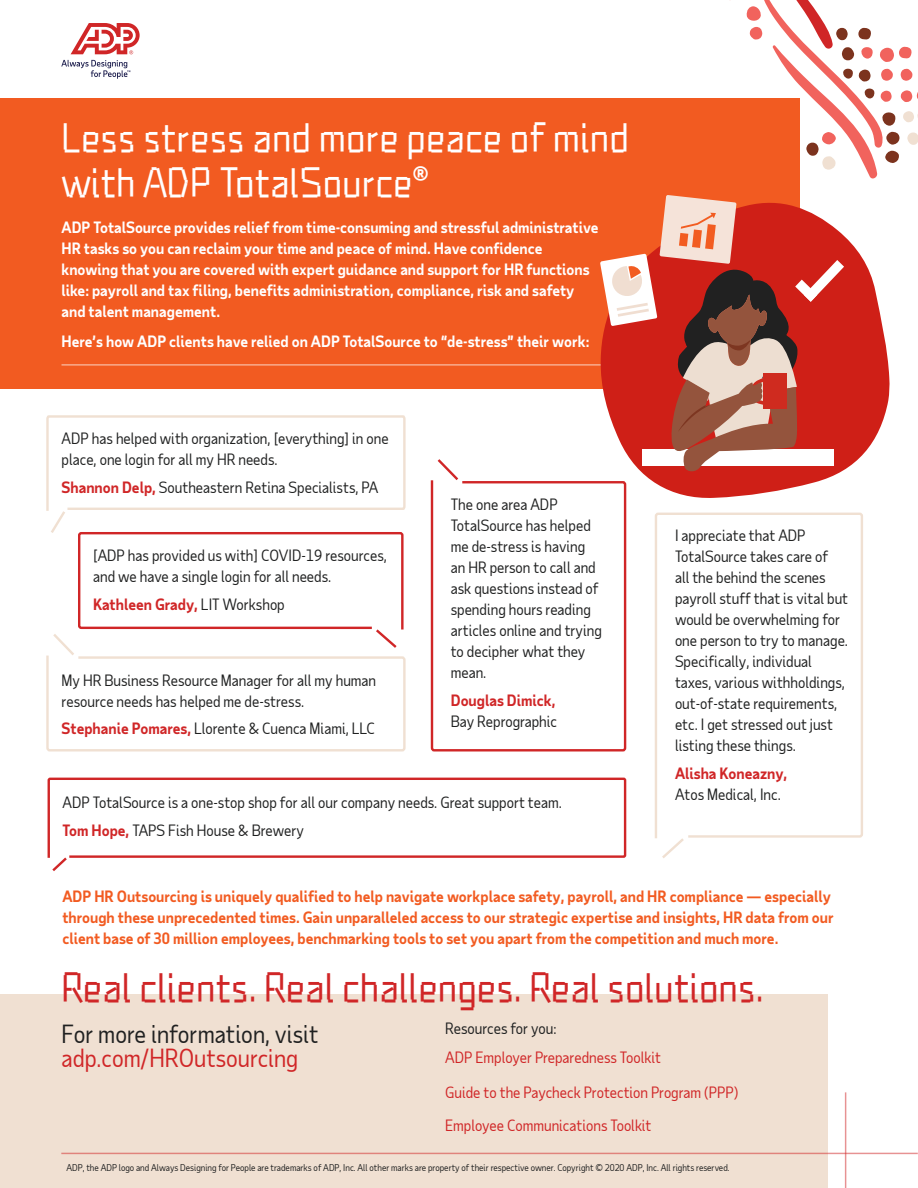
<style>
.page{position:relative;width:918px;height:1188px;background:#fff}
.page>*{position:absolute;margin:0;border:0;box-sizing:border-box;transform-origin:0 0}
.t1{font:39px/45px "Taub Display 30";color:#fff}
.t2{font:39px "Taub Display 30";color:#d02627}
.Body{font:24px/24px "Taub Sans";color:#202121}
.Body-2{font:15px/21px "Taub Sans";color:#202121}
.t3{font:700 15px/21px "Taub Sans";color:#fff}
.Second-level_heading{font:700 15px/21px "Taub Sans";color:#f25b21}
.Body-3{font:15px "Taub Sans";color:#d02627}
.Body-4{font:700 15px "Taub Sans";color:#d02627}
.t4{font:9px "Taub Sans";color:#202121}
.s1{font-family:"Taub Sans";font-weight:700}
.s2{font-weight:700;color:#d02627}
.s3{font-weight:400;color:#202121}
.s4{color:#d02627}
</style>
<div class="page">
<div style="left:0;top:98px;width:800px;height:290px;background:#f25b21"></div>
<hr style="left:62px;top:364px;width:856px;height:2px;background:#fff">
<svg style="left:71px;top:23px;width:69px;height:31px"></svg>
<svg style="left:61px;top:60px;width:69px;height:19px"></svg>
<div style="left:0;top:995px;width:828px;height:193px;background:#f0e0d2"></div>
<hr style="left:845px;top:1092px;width:1px;height:96px;background:#d02627">
<hr style="left:61px;top:1153px;width:857px;height:1px;background:#d02627">
<svg style="left:46px;top:415px;width:360px;height:118px"></svg>
<svg style="left:77px;top:531px;width:328px;height:100px"></svg>
<svg style="left:47px;top:777px;width:580px;height:94px"></svg>
<svg style="left:46px;top:631px;width:360px;height:121px"></svg>
<svg style="left:430px;top:459px;width:197px;height:293px"></svg>
<svg style="left:746px;top:0;width:172px;height:179px"></svg>
<svg style="left:654px;top:512px;width:209px;height:346px"></svg>
<svg style="left:600px;top:236px;width:290px;height:264px;fill:#cf1f17"></svg>
<svg style="left:600px;top:195px;width:244px;height:279px"></svg>
<p class="t1" style="left:62px;top:115px;width:569px">Less stress and more peace of mind with ADP TotalSource<span class="s1">®</span></p>
<p class="t3" style="left:62px;top:216px;width:538px">ADP TotalSource provides relief from time-consuming and stressful administrative HR tasks so you can reclaim your time and peace of mind. Have confidence knowing that you are covered with expert guidance and support for HR functions like: payroll and tax filing, benefits administration, compliance, risk and safety and talent management.</p>
<p class="t3" style="left:62px;top:330px;width:529px">Here’s how ADP clients have relied on ADP TotalSource to “de-stress” their work:</p>
<p class="Body-2" style="left:62px;top:428px;width:329px">ADP has helped with organization, [everything] in one place, one login for all my HR needs.</p>
<p class="Body-2" style="left:62px;top:476px;width:318px"><span class="s2">Shannon Delp,</span> Southeastern Retina Specialists, PA</p>
<p class="Body-2" style="left:93px;top:545px;width:295px">[ADP has provided us with] COVID-19 resources, and we have a single login for all needs.</p>
<p class="Body-4" style="left:93px;top:595px;width:193px">Kathleen Grady, <span class="s3">LIT Workshop</span></p>
<p class="Body-2" style="left:62px;top:669px;width:316px">My HR Business Resource Manager for all my human resource needs has helped me de-stress.</p>
<p class="Body-2" style="left:62px;top:718px;width:315px"><span class="s2">Stephanie Pomares,</span> Llorente &amp; Cuenca Miami, LLC</p>
<p class="Body-2" style="left:451px;top:494px;width:153px">The one area ADP<br>TotalSource has helped me de-stress is having an HR person to call and ask questions instead of spending hours reading articles online and trying to decipher what they mean.</p>
<p class="Body-2" style="left:451px;top:690px;width:108px"><span class="s2">Douglas Dimick,<br></span>Bay Reprographic</p>
<p class="Body-2" style="left:63px;top:792px;width:501px">ADP TotalSource is a one-stop shop for all our company needs. Great support team.</p>
<p class="Body-2" style="left:63px;top:820px;width:243px"><span class="s2">Tom Hope,</span> TAPS Fish House &amp; Brewery</p>
<p class="Body-2" style="left:675px;top:525px;width:175px">I appreciate that ADP<br>TotalSource takes care of<br>all the behind the scenes payroll stuff that is vital but would be overwhelming for one person to try to manage.<br>Specifically, individual taxes, various withholdings, out-of-state requirements, etc. I get stressed out just listing these things.</p>
<p class="Body-2" style="left:675px;top:762px;width:114px"><span class="s2">Alisha Koneazny,<br></span>Atos Medical, Inc.</p>
<p class="Second-level_heading" style="left:62px;top:885px;width:773px">ADP HR Outsourcing is uniquely qualified to help navigate workplace safety, payroll, and HR compliance — especially through these unprecedented times. Gain unparalleled access to our strategic expertise and insights, HR data from our client base of 30 million employees, benchmarking tools to set you apart from the competition and much more.</p>
<p class="t2" style="left:62px;top:962px;width:703px">Real clients. Real challenges. Real solutions.</p>
<p class="Body" style="left:62px;top:1021px;width:258px">For more information, visit <span class="s4">adp.com/HROutsourcing</span></p>
<p class="Body-2" style="left:445px;top:1017px;width:113px">Resources for you:</p>
<p class="Body-3" style="left:445px;top:1048px;width:217px">ADP Employer Preparedness Toolkit</p>
<p class="Body-3" style="left:445px;top:1083px;width:295px">Guide to the Paycheck Protection Program (PPP)</p>
<p class="Body-3" style="left:445px;top:1116px;width:208px">Employee Communications Toolkit</p>
<p class="t4" style="left:66px;top:1162px;width:665px">ADP, the ADP logo and Always Designing for People are trademarks of ADP, Inc. All other marks are property of their respective owner. Copyright © 2020 ADP, Inc. All rights reserved.</p>
</div>
